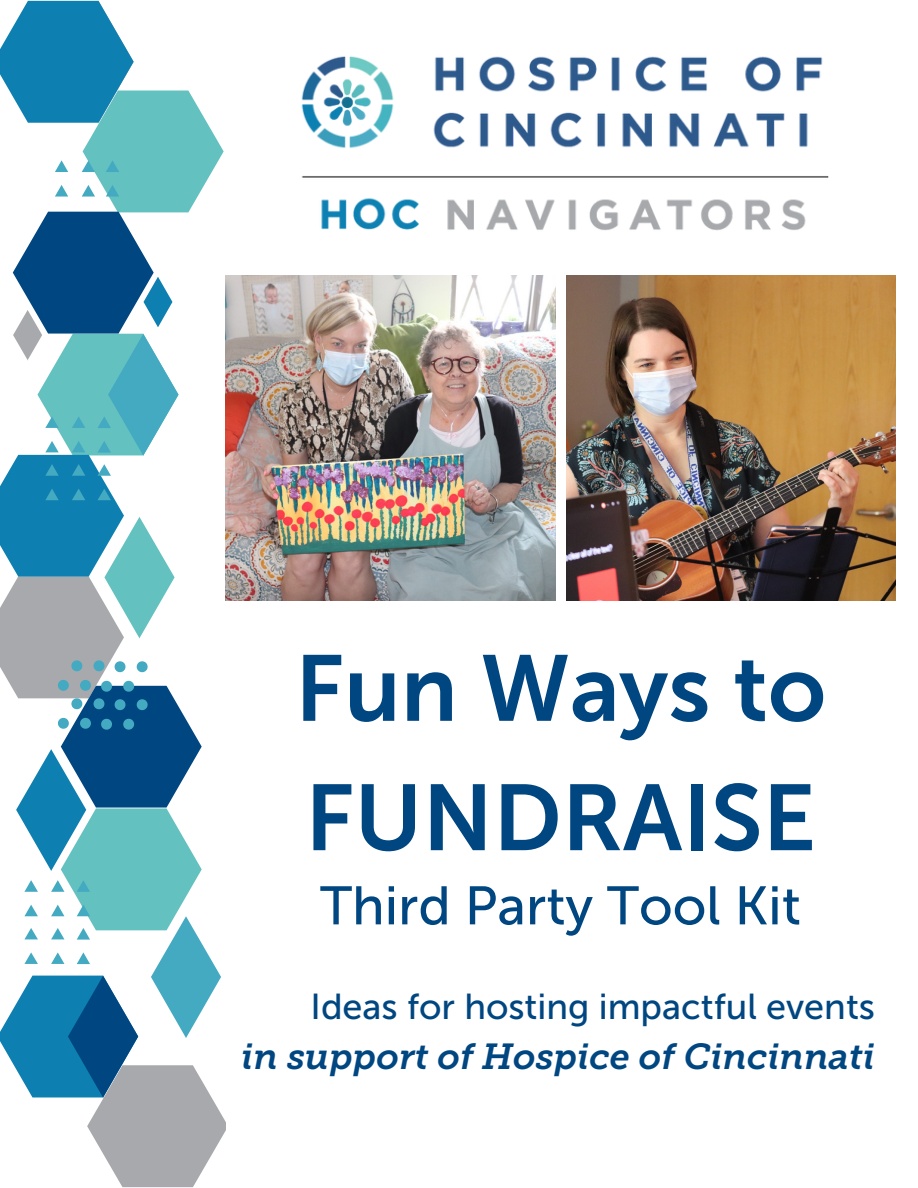
<style>
.page{position:relative;width:918px;height:1188px;background:#fff}
.page>*{position:absolute;margin:0;border:0;box-sizing:border-box;transform-origin:0 0}
.t1{font:93px/129.3px "Museo Sans 700";color:#004681}
.t2{font:54px "Museo Sans 500";color:#004681}
.t3{font:36px "Museo Sans 500";color:#004681}
.t4{font:italic 36px "Museo Slab 700";color:#004681}
</style>
<div class="page">
<img style="left:226px;top:275px;width:329px;height:325px">
<img style="left:567px;top:275px;width:328px;height:325px">
<svg style="left:0;top:1px;width:226px;height:1186px"></svg>
<img style="left:301px;top:56px;width:528px;height:175px">
<h1 class="t1" style="left:295px;top:625px;width:533px">Fun Ways to<br>FUNDRAISE</h1>
<h2 class="t2" style="left:320px;top:874px;width:482px">Third Party Tool Kit</h2>
<p class="t3" style="left:311px;top:986px;width:566px">Ideas for hosting impactful events</p>
<p class="t4" style="left:241px;top:1035px;width:635px">in support of Hospice of Cincinnati</p>
</div>
